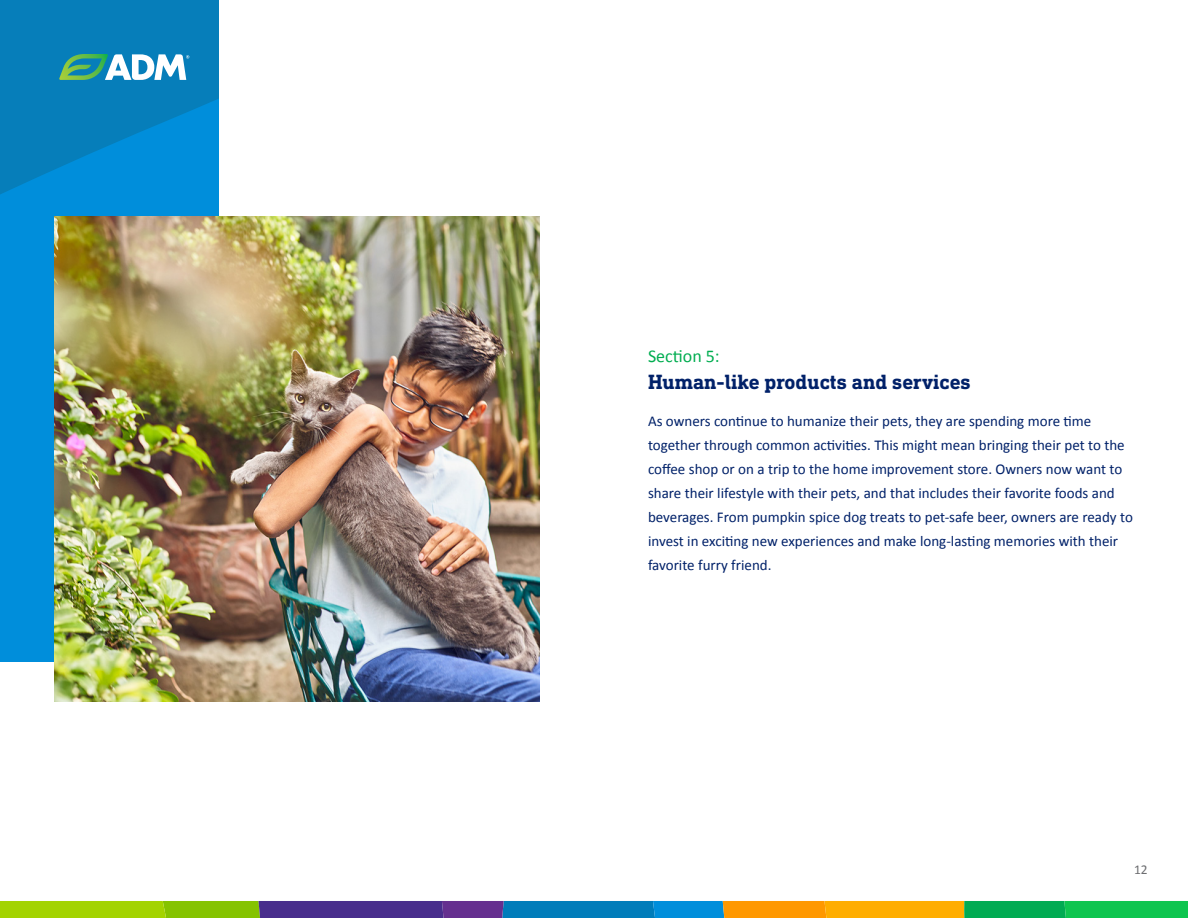
<style>
.page{position:relative;width:1188px;height:918px;background:#fff}
.page>*{position:absolute;margin:0;border:0;box-sizing:border-box;transform-origin:0 0}
.t1{font:700 21px "DIN Next Slab Pro";color:#012169}
.t2{font:18px "Calibri";color:#00ad50}
.t3{font:15px/24px "Calibri";color:#012169}
.t4{font:13.5px "Calibri";color:#6d6e71}
</style>
<div class="page">
<svg style="left:0;top:901px;width:1188px;height:17px"></svg>
<div style="left:0;top:54px;width:218px;height:608px;background:#008edb"></div>
<svg style="left:0;top:0;width:189px;height:245px"></svg>
<img style="left:54px;top:216px;width:486px;height:486px">
<p class="t2" style="left:648px;top:343px;width:73px">Section 5:</p>
<p class="t1" style="left:648px;top:370px;width:324px">Human-like products and services</p>
<p class="t3" style="left:648px;top:409px;width:486px">As owners continue to humanize their pets, they are spending more time together through common activities. This might mean bringing their pet to the coffee shop or on a trip to the home improvement store. Owners now want to share their lifestyle with their pets, and that includes their favorite foods and beverages. From pumpkin spice dog treats to pet-safe beer, owners are ready to invest in exciting new experiences and make long-lasting memories with their favorite furry friend.</p>
<p class="t4" style="left:1134px;top:860px;width:15px">12</p>
</div>
